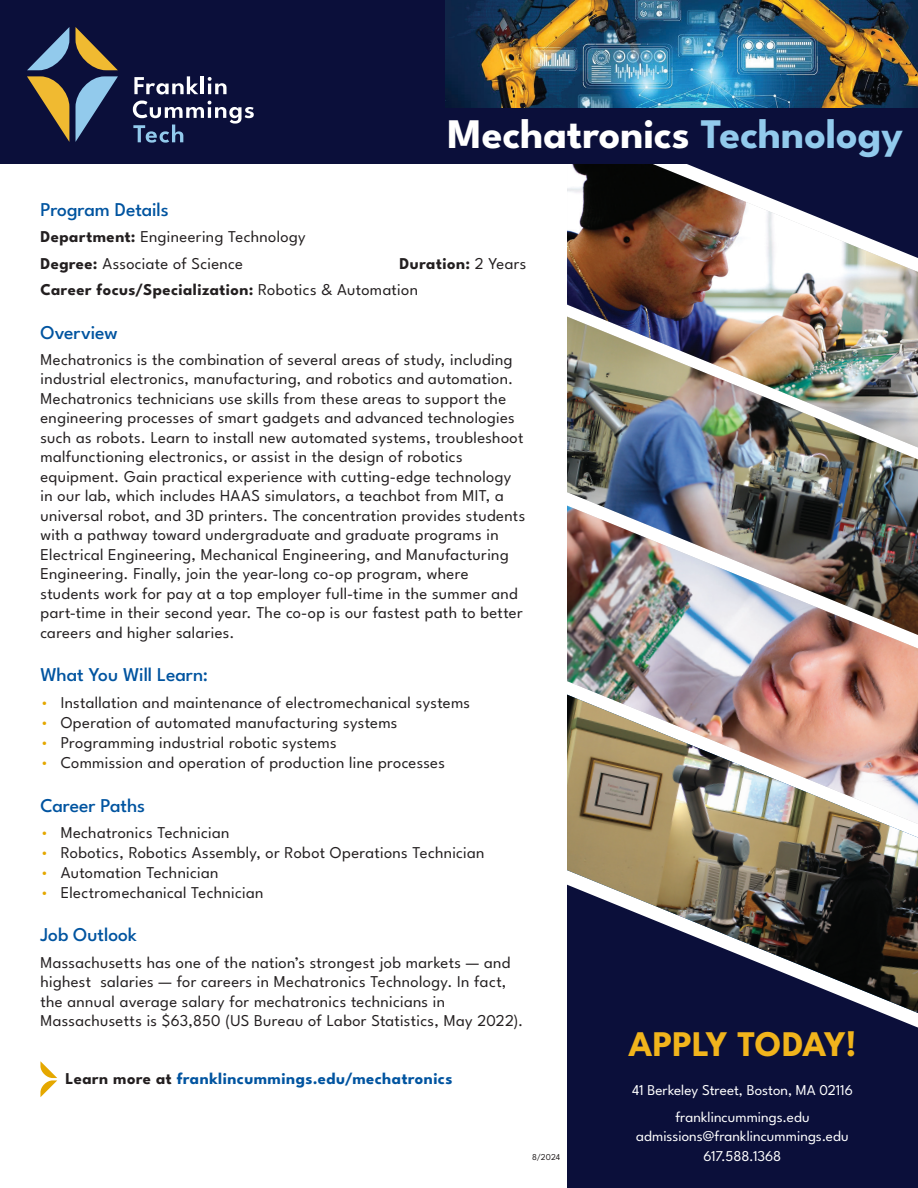
<style>
.page{position:relative;width:918px;height:1188px;background:#fff}
.page>*{position:absolute;margin:0;border:0;box-sizing:border-box;transform-origin:0 0}
.t1{font:700 42px "League Spartan";color:#fff}
.t2{font:700 36px "League Spartan";letter-spacing:-.015em;color:#f1b41c}
.t3{font:500 19.5px "League Spartan";letter-spacing:-.005em;color:#0154a0}
.t4{font:16.5px/19.5px "League Spartan";letter-spacing:.02em;color:#231f20}
.t5{font:700 16.5px/26.2px "League Spartan";letter-spacing:.025em;color:#231f20}
.t6{font:700 16.5px "League Spartan";letter-spacing:.025em;color:#0154a0}
.t7{font:15px/26.2px "League Spartan";color:#fff;text-align:center}
.t8{font:9px "League Spartan";color:#231f20}
.s1{color:#92caec}
.s2{font-weight:700}
.s3{font-weight:400}
.s4{color:#e5a800}
.s5{color:#231f20}
</style>
<div class="page">
<img style="left:567px;top:264px;width:351px;height:53px">
<img style="left:567px;top:829px;width:351px;height:56px">
<img style="left:567px;top:640px;width:351px;height:189px">
<img style="left:567px;top:317px;width:351px;height:323px">
<svg style="left:567px;top:885px;width:351px;height:168px;background:#2e2e44"></svg>
<svg style="left:567px;top:164px;width:351px;height:100px"></svg>
<div style="left:567px;top:1053px;width:351px;height:135px;background:#0b0f3a"></div>
<div style="left:0;top:0;width:918px;height:164px;background:#0b0f3a"></div>
<svg style="left:134px;top:76px;width:64px;height:18px"></svg>
<hr style="left:201px;top:76px;width:3px;height:18px;background:#fff">
<svg style="left:208px;top:77px;width:18px;height:17px"></svg>
<svg style="left:133px;top:101px;width:121px;height:42px"></svg>
<svg style="left:76px;top:76px;width:42px;height:65px"></svg>
<svg style="left:76px;top:27px;width:42px;height:43px"></svg>
<svg style="left:27px;top:76px;width:42px;height:65px"></svg>
<svg style="left:27px;top:27px;width:42px;height:43px"></svg>
<svg style="left:40px;top:1061px;width:17px;height:36px"></svg>
<img style="left:445px;top:0;width:473px;height:108px">
<h1 class="t1" style="left:447px;top:101px;width:457px">Mechatronics <span class="s1">Technology</span></h1>
<p class="t3" style="left:40px;top:195px;width:130px">Program Details</p>
<p class="t4" style="left:40px;top:222px;width:267px;line-height:26.2px"><span class="s2">Department:</span> Engineering Technology<br><span class="s2">Degree:</span> Associate of Science</p>
<p class="t5" style="left:40px;top:249px;width:487px;text-indent:359px">Duration: <span class="s3">2 Years<br></span>Career focus/Specialization: <span class="s3">Robotics &amp; Automation</span></p>
<p class="t3" style="left:40px;top:318px;width:79px">Overview</p>
<p class="t4" style="left:40px;top:348px;width:486px">Mechatronics is the combination of several areas of study, including industrial electronics, manufacturing, and robotics and automation.<br>Mechatronics technicians use skills from these areas to support the engineering processes of smart gadgets and advanced technologies such as robots. Learn to install new automated systems, troubleshoot malfunctioning electronics, or assist in the design of robotics equipment. Gain practical experience with cutting-edge technology in our lab, which includes HAAS simulators, a teachbot from MIT, a universal robot, and 3D printers. The concentration provides students with a pathway toward undergraduate and graduate programs in Electrical Engineering, Mechanical Engineering, and Manufacturing Engineering. Finally, join the year-long co-op program, where students work for pay at a top employer full-time in the summer and part-time in their second year. The co-op is our fastest path to better careers and higher salaries.</p>
<p class="t3" style="left:40px;top:661px;width:169px">What You Will Learn:</p>
<p class="t4" style="left:40px;top:691px;width:431px"><span class="s4">•</span> Installation and maintenance of electromechanical systems</p>
<p class="t4" style="left:40px;top:711px;width:359px"><span class="s4">•</span> Operation of automated manufacturing systems</p>
<p class="t4" style="left:40px;top:731px;width:298px"><span class="s4">•</span> Programming industrial robotic systems</p>
<p class="t4" style="left:40px;top:751px;width:406px"><span class="s4">•</span> Commission and operation of production line processes</p>
<p class="t3" style="left:40px;top:791px;width:106px">Career Paths</p>
<p class="t4" style="left:40px;top:822px;width:190px"><span class="s4">•</span> Mechatronics Technician</p>
<p class="t4" style="left:40px;top:841px;width:446px"><span class="s4">•</span> Robotics, Robotics Assembly, or Robot Operations Technician</p>
<p class="t4" style="left:40px;top:861px;width:180px"><span class="s4">•</span> Automation Technician</p>
<p class="t4" style="left:40px;top:881px;width:224px"><span class="s4">•</span> Electromechanical Technician</p>
<p class="t3" style="left:40px;top:920px;width:98px">Job Outlook</p>
<p class="t4" style="left:40px;top:951px;width:484px">Massachusetts has one of the nation’s strongest job markets — and highest salaries — for careers in Mechatronics Technology. In fact, the annual average salary for mechatronics technicians in Massachusetts is $63,850 (US Bureau of Labor Statistics, May 2022).</p>
<p class="t6" style="left:65px;top:1066px;width:389px"><span class="s5">Learn more at</span> franklincummings.edu/mechatronics</p>
<p class="t8" style="left:532px;top:1151px;width:30px">8/2024</p>
<h2 class="t2" style="left:628px;top:1016px;width:230px">APPLY TODAY!</h2>
<p class="t7" style="left:632px;top:1076px;width:222px">41 Berkeley Street, Boston, MA 02116 franklincummings.edu</p>
<p class="t7" style="left:636px;top:1125px;width:214px;line-height:19.5px">admissions@franklincummings.edu<br>617.588.1368</p>
</div>
